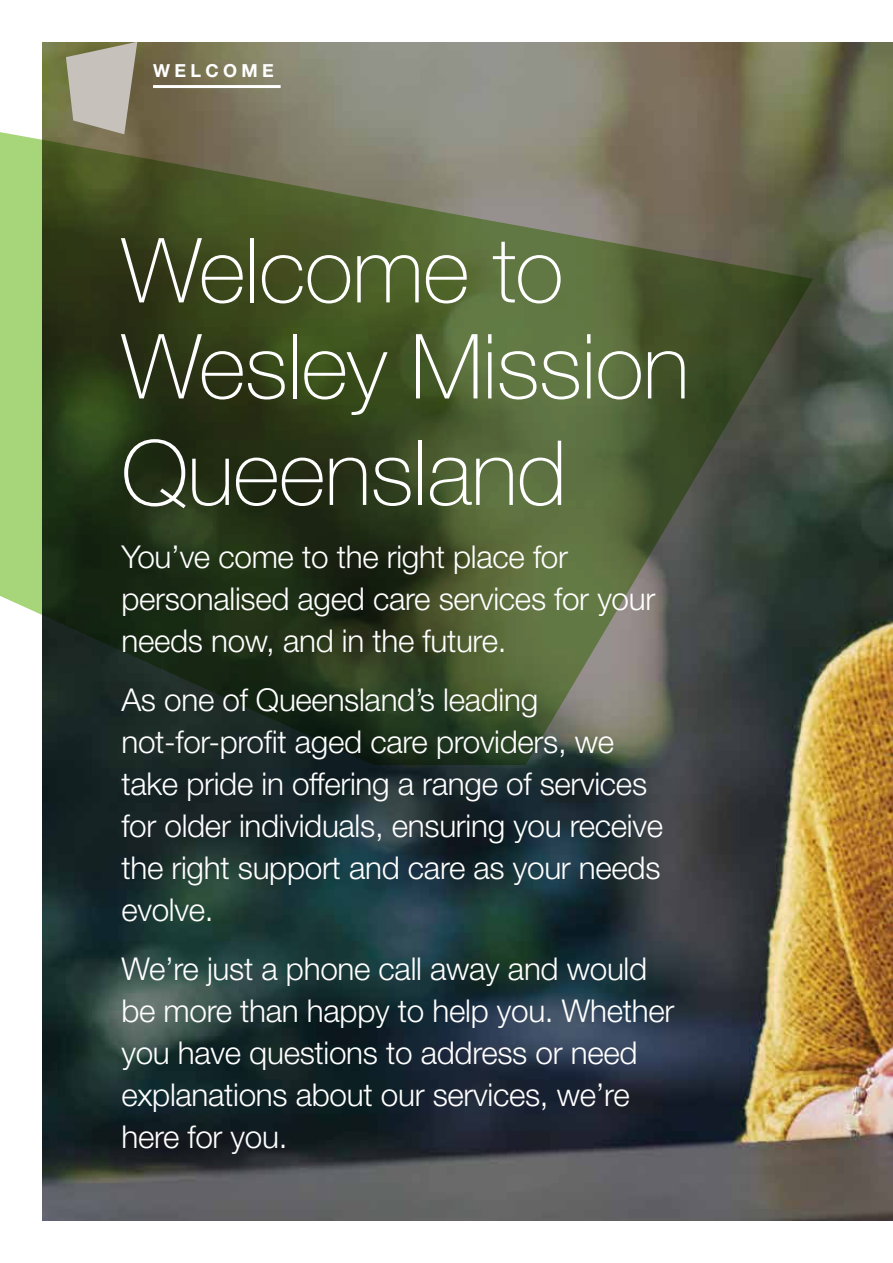
<style>
.page{position:relative;width:893px;height:1263px;background:#fff}
.page>*{position:absolute;margin:0;border:0;box-sizing:border-box;transform-origin:0 0}
.t1{font:100 90px/96px "Helvetica Neue LT Std";letter-spacing:-.01em;color:#fff}
.t2{font:300 31.5px/42px "Helvetica Neue LT Std";letter-spacing:-.01em;color:#fff}
.t3{font:700 18px "Helvetica Neue LT Std";letter-spacing:.24em;color:#fff}
</style>
<div class="page">
<img style="left:43px;top:43px;width:850px;height:1177px">
<hr style="left:153px;top:85px;width:128px;height:3px;background:#fff">
<svg style="left:66px;top:42px;width:71px;height:89px;background:#b1ac9d"></svg>
<svg style="left:0;top:131px;width:813px;height:633px;background:#4a5737"></svg>
<p class="t3" style="left:153px;top:59px;width:122px">WELCOME</p>
<h1 class="t1" style="left:121px;top:222px;width:570px">Welcome to<br>Wesley Mission</h1>
<h1 class="t1" style="left:121px;top:425px;width:447px">Queensland</h1>
<p class="t2" style="left:121px;top:535px;width:535px">You’ve come to the right place for personalised aged care services for your needs now, and in the future.</p>
<p class="t2" style="left:121px;top:678px;width:543px">As one of Queensland’s leading not-for-profit aged care providers, we take pride in offering a range of services for older individuals, ensuring you receive the right support and care as your needs evolve.</p>
<p class="t2" style="left:121px;top:947px;width:554px">We’re just a phone call away and would be more than happy to help you. Whether you have questions to address or need explanations about our services, we’re here for you.</p>
</div>
